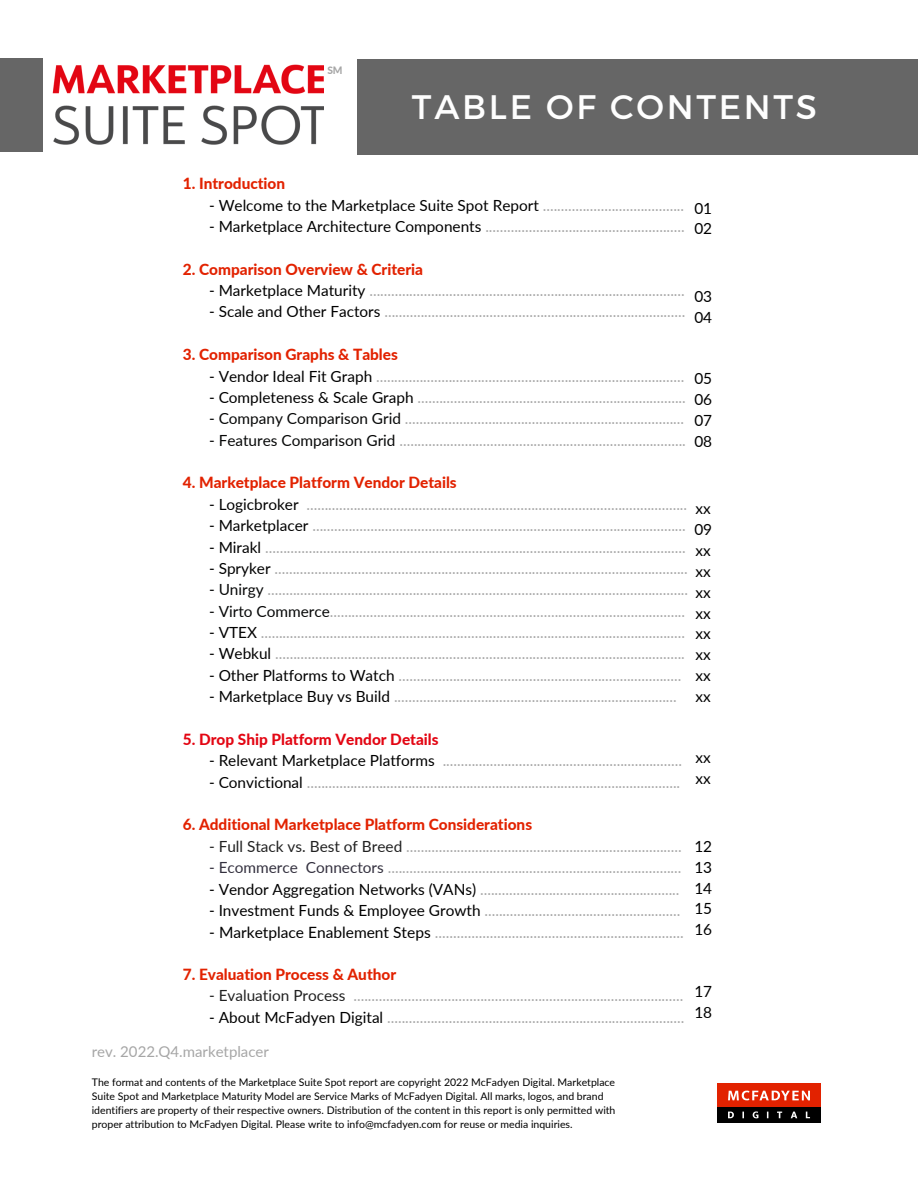
<style>
.page{position:relative;width:918px;height:1188px;background:#fff}
.page>*{position:absolute;margin:0;border:0;box-sizing:border-box;transform-origin:0 0}
.t1{font:34.05px "Montserrat";letter-spacing:.08em;color:#fefefe}
.t2{font:15.6px "Lato";color:#a6a6a6}
.t3{font:15.45px "Lato";color:#a6a6a6}
.t4{font:800 15.45px "Lato";color:#e22200}
.t5{font:15.45px/20.9px "Lato";color:#000}
.t6{font:800 15.45px "Lato";color:#e30613}
.t7{font:15px "Lato";color:#a6a6a6}
.t8{font:10.5px/14px "Lato";color:#000}
.t9{font:800 10.2px "Lato";color:#a6a6a6}
.s1{color:#a6a6a6}
.s2{color:#000}
.s3{color:#070808}
.s4{color:#212121}
.s5{color:#34313f}
</style>
<div class="page">
<div style="left:357px;top:59px;width:561px;height:95px;background:#666"></div>
<svg style="left:717px;top:1083px;width:104px;height:40px;background:#912d1c"></svg>
<img style="left:52px;top:64px;width:271px;height:81px">
<div style="left:0;top:59px;width:43px;height:93px;background:#666"></div>
<p class="t9" style="left:327px;top:64px;width:17px">SM</p>
<h1 class="t1" style="left:412px;top:85px;width:406px">TABLE OF CONTENTS</h1>
<p class="t4" style="left:183px;top:174px;width:104px">1. Introduction</p>
<p class="t5" style="left:209px;top:194px;width:477px">- Welcome to the Marketplace Suite Spot Report <span class="s1">.......................................</span></p>
<p class="t3" style="left:209px;top:217px;width:477px"><span class="s2">- Marketplace Architecture Components</span> .......................................................</p>
<p class="t4" style="left:183px;top:259px;width:242px">2. Comparison Overview &amp; Criteria</p>
<p class="t3" style="left:209px;top:281px;width:477px"><span class="s2">- Marketplace Maturity</span> .......................................................................................</p>
<p class="t3" style="left:209px;top:302px;width:478px"><span class="s2">- Scale and Other Factors</span> ...................................................................................</p>
<p class="t4" style="left:183px;top:345px;width:217px">3. Comparison Graphs &amp; Tables</p>
<p class="t3" style="left:209px;top:366px;width:477px"><span class="s2">- Vendor Ideal Fit Graph</span> .....................................................................................</p>
<p class="t3" style="left:209px;top:388px;width:478px"><span class="s2">- Completeness &amp; Scale Graph</span> ..........................................................................</p>
<p class="t3" style="left:209px;top:409px;width:477px"><span class="s3">- Company Comparison Grid</span> .............................................................................</p>
<p class="t3" style="left:209px;top:430px;width:478px"><span class="s3">- Features Comparison Grid</span> ...............................................................................</p>
<p class="t4" style="left:183px;top:473px;width:275px">4. Marketplace Platform Vendor Details</p>
<p class="t3" style="left:209px;top:495px;width:480px"><span class="s2">- Logicbroker</span> .........................................................................................................</p>
<p class="t3" style="left:209px;top:516px;width:478px"><span class="s2">- Marketplacer</span> .......................................................................................................</p>
<p class="t3" style="left:209px;top:537px;width:478px"><span class="s2">- Mirakl</span> ....................................................................................................................</p>
<p class="t3" style="left:209px;top:559px;width:480px"><span class="s2">- Spryker</span> ..................................................................................................................</p>
<p class="t3" style="left:209px;top:580px;width:481px"><span class="s3">- Unirgy</span> ....................................................................................................................</p>
<p class="t3" style="left:209px;top:601px;width:478px"><span class="s3">- Virto Commerce</span>..................................................................................................</p>
<p class="t3" style="left:209px;top:623px;width:478px"><span class="s2">- VTEX</span> .....................................................................................................................</p>
<p class="t3" style="left:209px;top:644px;width:477px"><span class="s2">- Webkul</span> .................................................................................................................</p>
<p class="t3" style="left:209px;top:666px;width:474px"><span class="s2">- Other Platforms to Watch</span> ..............................................................................</p>
<p class="t3" style="left:209px;top:687px;width:469px"><span class="s2">- Marketplace Buy vs Build</span> ..............................................................................</p>
<p class="t6" style="left:183px;top:730px;width:257px">5. Drop Ship Platform Vendor Details</p>
<p class="t3" style="left:209px;top:751px;width:474px"><span class="s2">- Relevant Marketplace Platforms</span> ..................................................................</p>
<p class="t3" style="left:209px;top:772px;width:473px"><span class="s2">- Convictional</span> .......................................................................................................</p>
<p class="t4" style="left:183px;top:815px;width:351px">6. Additional Marketplace Platform Considerations</p>
<p class="t3" style="left:209px;top:837px;width:474px"><span class="s4">- Full Stack vs. Best of Breed</span> ............................................................................</p>
<p class="t3" style="left:209px;top:858px;width:474px"><span class="s5">- Ecommerce Connectors</span> .................................................................................</p>
<p class="t3" style="left:209px;top:879px;width:472px"><span class="s2">- Vendor Aggregation Networks (VANs)</span> .......................................................</p>
<p class="t3" style="left:209px;top:901px;width:473px"><span class="s2">- Investment Funds &amp; Employee Growth</span> ......................................................</p>
<p class="t2" style="left:209px;top:923px;width:476px"><span class="s2">- Marketplace Enablement Steps</span> ....................................................................</p>
<p class="t4" style="left:183px;top:965px;width:215px">7. Evaluation Process &amp; Author</p>
<p class="t3" style="left:209px;top:986px;width:476px"><span class="s4">- Evaluation Process</span> ...........................................................................................</p>
<p class="t3" style="left:209px;top:1008px;width:477px"><span class="s2">- About McFadyen Digital</span> ..................................................................................</p>
<p class="t5" style="left:694px;top:197px;width:19px">01<br>02</p>
<p class="t5" style="left:694px;top:286px;width:19px">03<br>04</p>
<p class="t5" style="left:694px;top:368px;width:19px;text-align:justify">05<br>06<br>07<br>08</p>
<p class="t5" style="left:694px;top:498px;width:19px;text-align:justify">xx 09 xx xx xx xx xx xx xx xx</p>
<p class="t5" style="left:696px;top:747px;width:17px">xx xx</p>
<p class="t5" style="left:694px;top:835px;width:19px;text-align:justify">12<br>13<br>14<br>15<br>16</p>
<p class="t5" style="left:694px;top:981px;width:19px">17<br>18</p>
<p class="t7" style="left:92px;top:1042px;width:179px">rev. 2022.Q4.marketplacer</p>
<p class="t8" style="left:92px;top:1075px;width:525px">The format and contents of the Marketplace Suite Spot report are copyright 2022 McFadyen Digital. Marketplace Suite Spot and Marketplace Maturity Model are Service Marks of McFadyen Digital. All marks, logos, and brand identifiers are property of their respective owners. Distribution of the content in this report is only permitted with proper attribution to McFadyen Digital. Please write to info@mcfadyen.com for reuse or media inquiries.</p>
</div>
